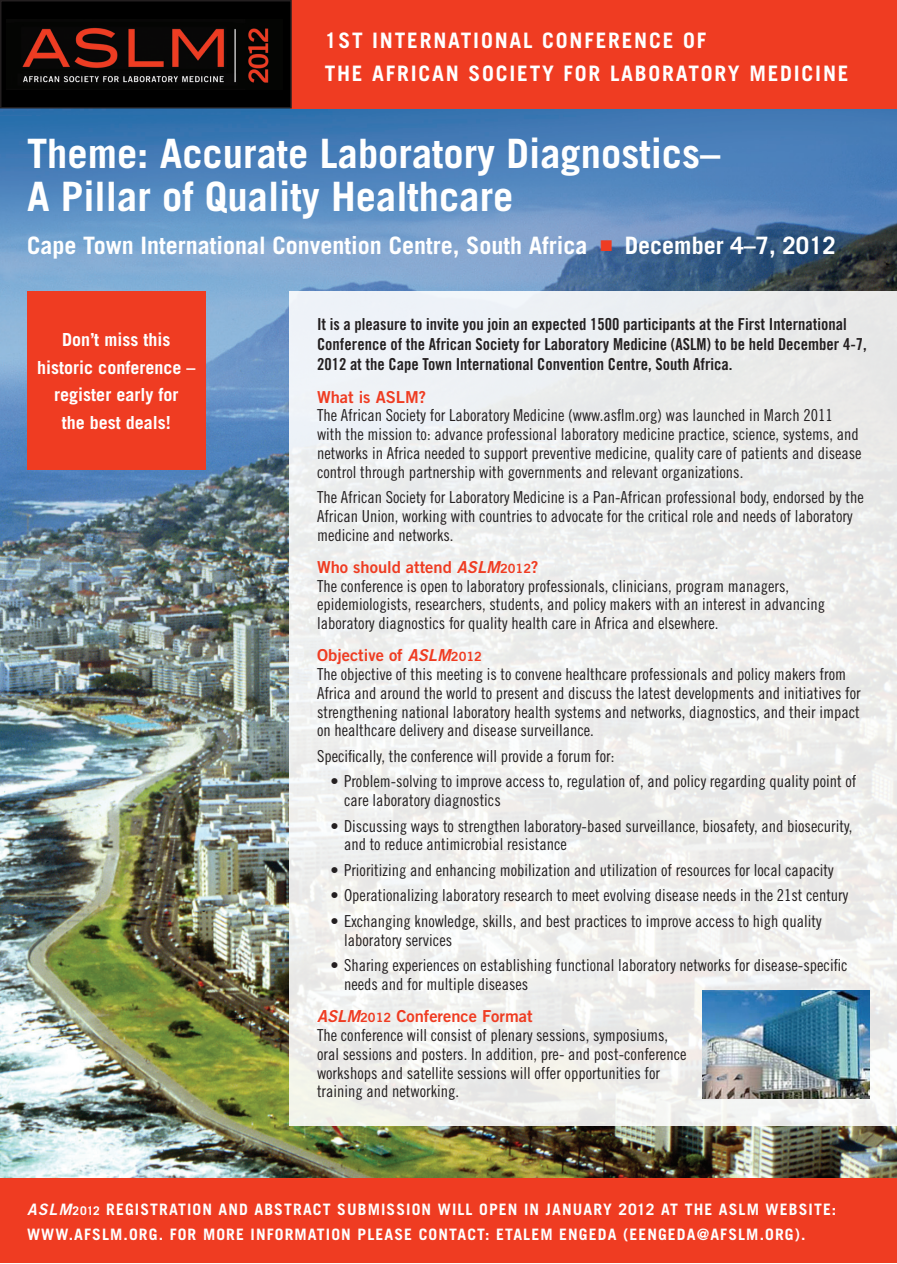
<style>
.page{position:relative;width:897px;height:1264px;background:#fff}
.page>*{position:absolute;margin:0;border:0;box-sizing:border-box;transform-origin:0 0}
.t1{font:700 40.5px/43.8px "Trade Gothic";color:#fff}
.t2{font:700 24px "Trade Gothic";color:#fff}
.t3{font:700 21.3px/33.5px "Trade Gothic";letter-spacing:.085em;color:#fff}
.t4{font:700 18px/27.8px "Trade Gothic";color:#fff;text-align:center}
.t5{font:16.5px/18.8px "Trade Gothic Cond Eighteen";color:#231f20}
.t6{font:16.5px/20.2px "Trade Gothic Bold Cond Twenty";color:#231f20}
.t7{font:16.5px "Trade Gothic Bold Two";color:#ef3c22}
.t8{font:700 15.75px/25.5px "Trade Gothic";letter-spacing:.07em;color:#fff}
.s1{color:#ef3c22}
.s2{font-style:italic}
.s3{font-size:12.75px}
.s4{font-family:"Trade Gothic Bold Two";font-weight:400;font-style:italic}
.s5{font-size:12px}
</style>
<div class="page">
<img style="left:0;top:108px;width:896px;height:1070px">
<div style="left:291px;top:0;width:605px;height:108px;background:#ef3c22"></div>
<div style="left:1px;top:1px;width:290px;height:107px;background:#000"></div>
<img style="left:22px;top:27px;width:247px;height:56px">
<div style="left:0;top:0;width:292px;height:108px;border:2px solid #231f20"></div>
<div style="left:0;top:1178px;width:896px;height:85px;background:#ef3c22"></div>
<div style="left:290px;top:291px;width:606px;height:834px;background:linear-gradient(to right,#f0f2f2,#ededeb)"></div>
<div style="left:27px;top:291px;width:179px;height:179px;background:#ef3c22"></div>
<img style="left:702px;top:990px;width:167px;height:108px">
<p class="t3" style="left:324px;top:23px;width:525px">1ST INTERNATIONAL CONFERENCE OF<br>THE AFRICAN SOCIETY FOR LABORATORY MEDICINE</p>
<p class="t1" style="left:27px;top:131px;width:694px">Theme: Accurate Laboratory Diagnostics–<br>A Pillar of Quality Healthcare</p>
<p class="t2" style="left:27px;top:230px;width:810px">Cape Town International Convention Centre, South Africa <span class="s1">■</span> December 4–7, 2012</p>
<p class="t4" style="left:37px;top:325px;width:160px">Don’t miss this historic conference – register early for<br>the best deals!</p>
<p class="t6" style="left:317px;top:314px;width:551px">It is a pleasure to invite you join an expected 1500 participants at the First International<br>Conference of the African Society for Laboratory Medicine (ASLM) to be held December 4-7,<br>2012 at the Cape Town International Convention Centre, South Africa.</p>
<p class="t7" style="left:317px;top:386px;width:111px">What is ASLM?</p>
<p class="t5" style="left:317px;top:406px;width:546px">The African Society for Laboratory Medicine (www.asflm.org) was launched in March 2011<br>with the mission to: advance professional laboratory medicine practice, science, systems, and networks in Africa needed to support preventive medicine, quality care of patients and disease control through partnership with governments and relevant organizations.</p>
<p class="t5" style="left:317px;top:488px;width:548px">The African Society for Laboratory Medicine is a Pan-African professional body, endorsed by the<br>African Union, working with countries to advocate for the critical role and needs of laboratory medicine and networks.</p>
<p class="t7" style="left:317px;top:557px;width:223px">Who should attend <span class="s2">ASLM</span><span class="s3">2012</span>?</p>
<p class="t5" style="left:317px;top:576px;width:509px">The conference is open to laboratory professionals, clinicians, program managers, epidemiologists, researchers, students, and policy makers with an interest in advancing laboratory diagnostics for quality health care in Africa and elsewhere.</p>
<p class="t7" style="left:317px;top:645px;width:166px">Objective of <span class="s2">ASLM</span><span class="s3">2012</span></p>
<p class="t5" style="left:317px;top:665px;width:545px">The objective of this meeting is to convene healthcare professionals and policy makers from Africa and around the world to present and discuss the latest developments and initiatives for strengthening national laboratory health systems and networks, diagnostics, and their impact on healthcare delivery and disease surveillance.</p>
<p class="t5" style="left:317px;top:746px;width:299px">Specifically, the conference will provide a forum for:</p>
<p class="t5" style="left:344px;top:772px;width:514px;text-indent:-14px">• Problem-solving to improve access to, regulation of, and policy regarding quality point of care laboratory diagnostics</p>
<p class="t5" style="left:344px;top:816px;width:510px;text-indent:-14px">• Discussing ways to strengthen laboratory-based surveillance, biosafety, and biosecurity, and to reduce antimicrobial resistance</p>
<p class="t5" style="left:330px;top:860px;width:504px">• Prioritizing and enhancing mobilization and utilization of resources for local capacity</p>
<p class="t5" style="left:330px;top:886px;width:519px">• Operationalizing laboratory research to meet evolving disease needs in the 21st century</p>
<p class="t5" style="left:344px;top:911px;width:479px;text-indent:-14px">• Exchanging knowledge, skills, and best practices to improve access to high quality laboratory services</p>
<p class="t5" style="left:344px;top:956px;width:505px;text-indent:-14px">• Sharing experiences on establishing functional laboratory networks for disease-specific needs and for multiple diseases</p>
<p class="t7" style="left:317px;top:1006px;width:217px"><span class="s2">ASLM</span><span class="s3">2012</span> Conference Format</p>
<p class="t5" style="left:317px;top:1025px;width:371px">The conference will consist of plenary sessions, symposiums, oral sessions and posters. In addition, pre- and post-conference workshops and satellite sessions will offer opportunities for training and networking.</p>
<p class="t8" style="left:27px;top:1196px;width:810px"><span class="s4">ASLM</span><span class="s5">2012</span> REGISTRATION AND ABSTRACT SUBMISSION WILL OPEN IN JANUARY 2012 AT THE ASLM WEBSITE:<br>WWW.AFSLM.ORG. FOR MORE INFORMATION PLEASE CONTACT: ETALEM ENGEDA (EENGEDA@AFSLM.ORG).</p>
</div>
